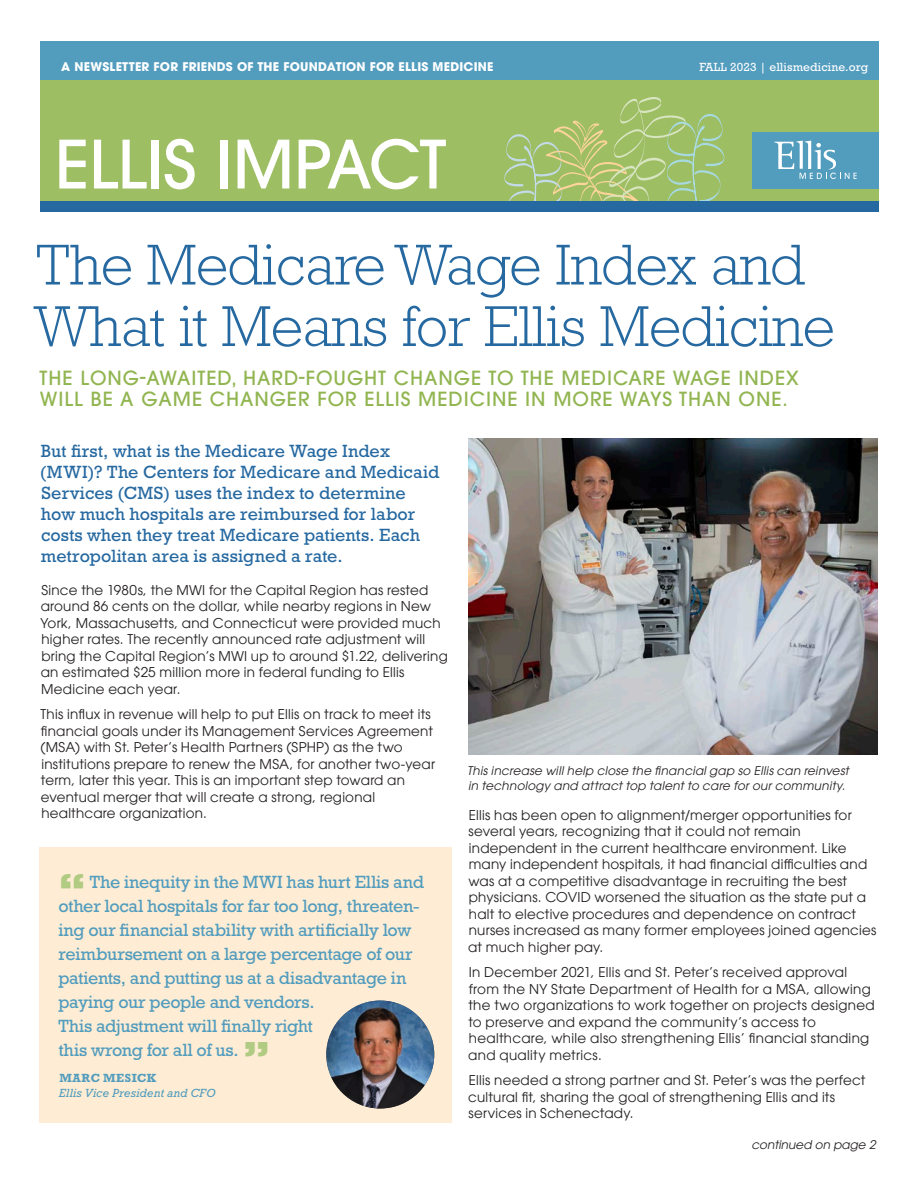
<style>
.page{position:relative;width:918px;height:1188px;background:#fff}
.page>*{position:absolute;margin:0;border:0;box-sizing:border-box;transform-origin:0 0}
._1_Body{font:500 66px "ITC Avant Garde Pro";letter-spacing:-.01em;color:#fff}
._1_Article_Headline{font:300 58.5px/61.5px "Rockwell Std";letter-spacing:-.01em;color:#2669a1}
._1_bluequote{font:800 38.25px "Rockwell Std";color:#b1cb83}
._1_SUBHEAD_big_green{font:500 19.5px/21px "ITC Avant Garde Pro";letter-spacing:.05em;color:#91b550}
._1_bluequote-2{font:18px/24px "Rockwell Std";letter-spacing:-.015em;color:#529cbe}
.Intro_paragraph_1{font:18px/21px "Rockwell Std";color:#2669a1}
._1_Body-2{font:13.5px/16.5px "ITC Avant Garde Pro";letter-spacing:.015em;color:#231f20}
._1_quote_title{font:italic 12px/15px "ITC Avant Garde Pro";letter-spacing:.02em;color:#231f20}
.t1{font:700 12px "ITC Avant Garde Pro";letter-spacing:.02em;color:#fff}
.t2{font:12px "Rockwell Std";letter-spacing:.01em;color:#fff}
._1_quote_title-2{font:italic 12px "Rockwell Std";letter-spacing:.015em;color:#529cbe}
._1_Article_Head_CAPS{font:italic 12px "ITC Avant Garde Pro";color:#231f20}
._1_quote_name{font:700 12px "Rockwell Std";letter-spacing:.045em;color:#529cbe}
.s1{font-weight:800;font-size:38.25px;color:#b1cb83}
</style>
<div class="page">
<div style="left:40px;top:79px;width:839px;height:123px;background:#9ebe64"></div>
<hr style="left:35px;top:79px;width:852px;height:1px;background:#fff">
<div style="left:40px;top:41px;width:839px;height:38px;background:#529cbe"></div>
<div style="left:39px;top:848px;width:413px;height:275px;background:#feedd4"></div>
<img style="left:326px;top:1001px;width:108px;height:108px;border-radius:54px">
<svg style="left:504px;top:97px;width:221px;height:104px"></svg>
<div style="left:752px;top:132px;width:127px;height:56px;background:#529cbe"></div>
<svg style="left:774px;top:141px;width:83px;height:38px"></svg>
<div style="left:40px;top:201px;width:839px;height:11px;background:#2669a1"></div>
<img style="left:468px;top:438px;width:410px;height:316px">
<p class="t1" style="left:61px;top:58px;width:434px">A NEWSLETTER FOR FRIENDS OF THE FOUNDATION FOR ELLIS MEDICINE</p>
<p class="_1_Body" style="left:55px;top:122px;width:393px">ELLIS IMPACT</p>
<p class="t2" style="left:699px;top:60px;width:170px">FALL 2023 | ellismedicine.org</p>
<p class="_1_Article_Headline" style="left:35px;top:234px;width:802px">The Medicare Wage Index and<br>What it Means for Ellis Medicine</p>
<p class="_1_SUBHEAD_big_green" style="left:40px;top:367px;width:761px">THE LONG-AWAITED, HARD-FOUGHT CHANGE TO THE MEDICARE WAGE INDEX<br>WILL BE A GAME CHANGER FOR ELLIS MEDICINE IN MORE WAYS THAN ONE.</p>
<p class="Intro_paragraph_1" style="left:40px;top:440px;width:401px">But first, what is the Medicare Wage Index (MWI)? The Centers for Medicare and Medicaid Services (CMS) uses the index to determine how much hospitals are reimbursed for labor costs when they treat Medicare patients. Each metropolitan area is assigned a rate.</p>
<p class="_1_Body-2" style="left:40px;top:581px;width:409px">Since the 1980s, the MWI for the Capital Region has rested around 86 cents on the dollar, while nearby regions in New York, Massachusetts, and Connecticut were provided much higher rates. The recently announced rate adjustment will bring the Capital Region’s MWI up to around $1.22, delivering an estimated $25 million more in federal funding to Ellis Medicine each year.</p>
<p class="_1_Body-2" style="left:41px;top:706px;width:396px">This influx in revenue will help to put Ellis on track to meet its financial goals under its Management Services Agreement (MSA) with St. Peter’s Health Partners (SPHP) as the two institutions prepare to renew the MSA, for another two-year term, later this year. This is an important step toward an eventual merger that will create a strong, regional healthcare organization.</p>
<p class="_1_bluequote-2" style="left:58px;top:870px;width:367px"><span class="s1">“</span> The inequity in the MWI has hurt Ellis and other local hospitals for far too long, threaten&shy;ing our financial stability with artificially low reimbursement on a large percentage of our patients, and putting us at a disadvantage in paying our people and vendors.<br>This adjustment will finally right<br>this wrong for all of us.</p>
<p class="_1_quote_name" style="left:59px;top:1071px;width:98px">MARC MESICK</p>
<p class="_1_bluequote" style="left:243px;top:1032px;width:29px">”</p>
<p class="_1_quote_title-2" style="left:59px;top:1086px;width:158px">Ellis Vice President and CFO</p>
<p class="_1_quote_title" style="left:467px;top:763px;width:383px">This increase will help close the financial gap so Ellis can reinvest in technology and attract top talent to care for our community.</p>
<p class="_1_Body-2" style="left:468px;top:807px;width:410px">Ellis has been open to alignment/merger opportunities for several years, recognizing that it could not remain independent in the current healthcare environment. Like many independent hospitals, it had financial difficulties and was at a competitive disadvantage in recruiting the best physicians. COVID worsened the situation as the state put a halt to elective procedures and dependence on contract nurses increased as many former employees joined agencies at much higher pay.</p>
<p class="_1_Body-2" style="left:468px;top:964px;width:408px">In December 2021, Ellis and St. Peter’s received approval from the NY State Department of Health for a MSA, allowing the two organizations to work together on projects designed to preserve and expand the community’s access to healthcare, while also strengthening Ellis’ financial standing and quality metrics.</p>
<p class="_1_Body-2" style="left:468px;top:1072px;width:399px">Ellis needed a strong partner and St. Peter’s was the perfect cultural fit, sharing the goal of strengthening Ellis and its services in Schenectady.</p>
<p class="_1_Article_Head_CAPS" style="left:752px;top:1137px;width:128px">continued on page 2</p>
</div>
